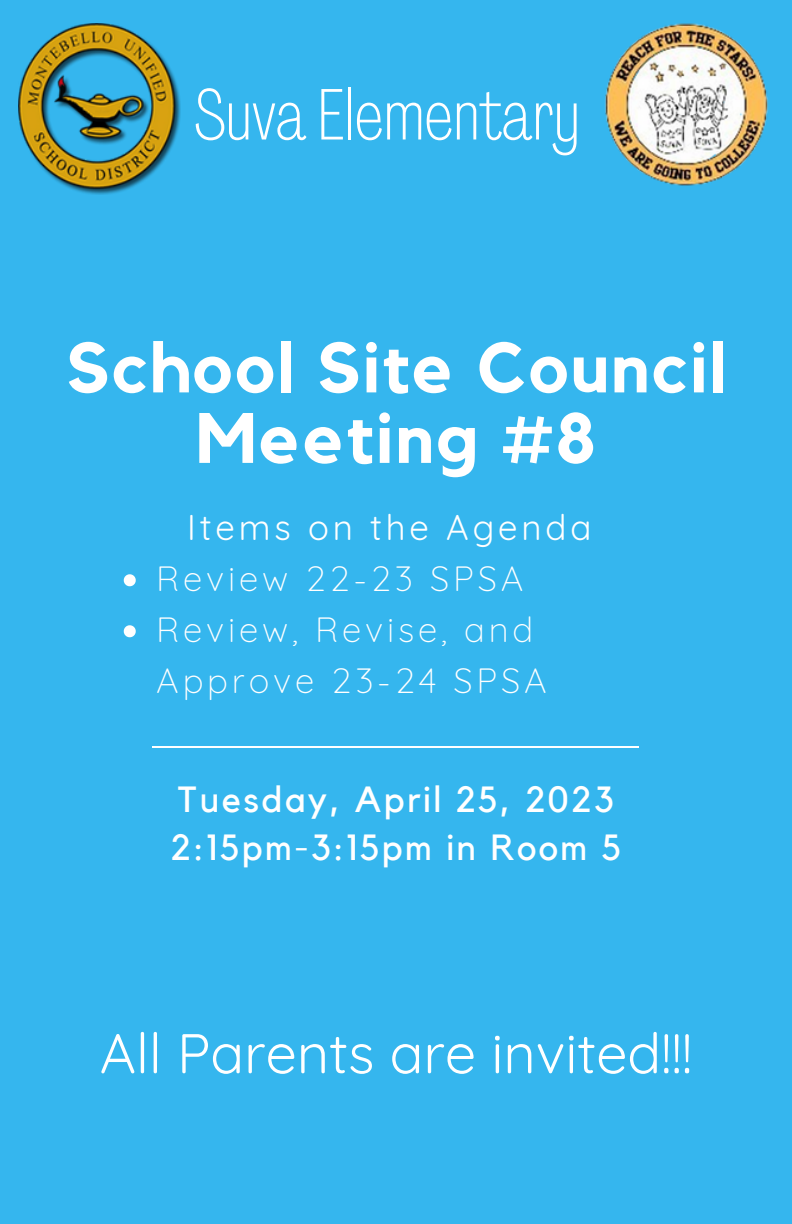
<style>
.page{position:relative;width:792px;height:1224px;background:#35b6ee}
.page>*{position:absolute;margin:0;border:0;box-sizing:border-box;transform-origin:0 0}
.t1{font:100 72px "Agrandir Tight";color:#fff}
.t2{font:700 70.4px/70.4px "Kollektif";letter-spacing:.03em;color:#fff;text-align:center}
.t3{font:56px "Quicksand";color:#fff}
.t4{font:36.4px/48px "Kollektif";letter-spacing:.07em;color:#fff}
.t5{font:300 35px/51px "Quicksand";letter-spacing:.11em;color:#fff}
.t6{font:35px "Quicksand";letter-spacing:.11em;color:#fff}
</style>
<div class="page">
<svg style="left:124px;top:574px;width:12px;height:12px"></svg>
<svg style="left:124px;top:625px;width:12px;height:12px"></svg>
<hr style="left:152px;top:746px;width:487px;height:2px;background:#fff">
<img style="left:19px;top:24px;width:162px;height:171px">
<img style="left:605px;top:23px;width:163px;height:163px">
<h1 class="t1" style="left:194px;top:86px;width:387px">Suva Elementary</h1>
<h2 class="t2" style="left:66px;top:335px;width:661px">School Site Council<br>Meeting #8</h2>
<p class="t6" style="left:187px;top:505px;width:406px">Items on the Agenda</p>
<p class="t5" style="left:156px;top:552px;width:392px">Review 22-23 SPSA<br>Review, Revise, and<br>Approve 23-24 SPSA</p>
<p class="t4" style="left:171px;top:777px;width:452px">Tuesday, April 25, 2023<br>2:15pm-3:15pm in Room 5</p>
<h3 class="t3" style="left:100px;top:1017px;width:594px">All Parents are invited!!!</h3>
</div>
